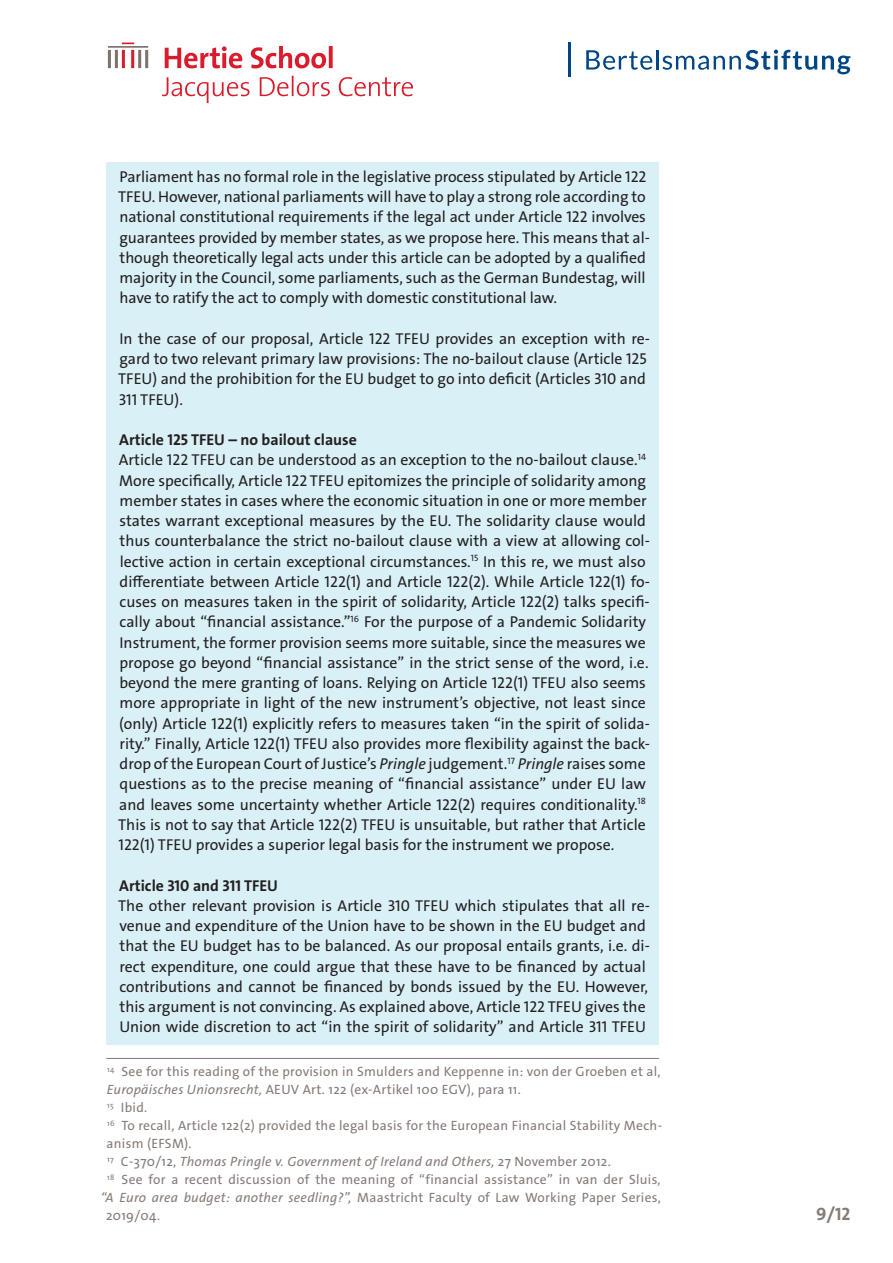
<style>
.page{position:relative;width:893px;height:1263px;background:#fff}
.page>*{position:absolute;margin:0;border:0;box-sizing:border-box;transform-origin:0 0}
.t1{font:700 18px "The Sans Os F";color:#867b76}
.t2{font:15.75px/20.2px "The Sans Os F";color:#231f20}
.t3{font:700 15.75px "The Sans Os F";color:#231f20}
.t4{font:13.5px "The Sans Os F";letter-spacing:.02em;color:#867b76}
.t5{font:italic 13.5px "The Sans Os F";letter-spacing:.02em;color:#867b76}
.s1{font-weight:700}
.s2{font-style:italic}
.s3{font-style:normal}
</style>
<div class="page">
<hr style="left:115px;top:50px;width:3px;height:18px;background:#7d726d">
<hr style="left:108px;top:50px;width:3px;height:18px;background:#7d726d">
<hr style="left:108px;top:46px;width:40px;height:2px;background:#7d726d">
<svg style="left:122px;top:43px;width:291px;height:60px"></svg>
<svg style="left:586px;top:50px;width:66px;height:20px"></svg>
<hr style="left:656px;top:50px;width:3px;height:20px;background:#004684">
<svg style="left:662px;top:50px;width:188px;height:24px"></svg>
<hr style="left:569px;top:43px;width:2px;height:34px;background:#004684">
<div style="left:106px;top:162px;width:553px;height:882px;background:#d9f0f7"></div>
<hr style="left:106px;top:1058px;width:553px;height:1px;background:#867b76">
<p class="t2" style="left:118px;top:166px;width:533px">Parliament has no formal role in the legislative process stipulated by Article 122<br>TFEU. However, national parliaments will have to play a strong role according to national constitutional requirements if the legal act under Article 122 involves guarantees provided by member states, as we propose here. This means that al&shy;though theoretically legal acts under this article can be adopted by a qualified majority in the Council, some parliaments, such as the German Bundestag, will have to ratify the act to comply with domestic constitutional law.</p>
<p class="t2" style="left:118px;top:328px;width:533px">In the case of our proposal, Article 122 TFEU provides an exception with re&shy;gard to two relevant primary law provisions: The no-bailout clause (Article 125<br>TFEU) and the prohibition for the EU budget to go into deficit (Articles 310 and 311 TFEU).</p>
<p class="t2" style="left:118px;top:430px;width:533px"><span class="s1">Article 125 TFEU – no bailout clause<br></span>Article 122 TFEU can be understood as an exception to the no-bailout clause.<sup>14<br></sup>More specifically, Article 122 TFEU epitomizes the principle of solidarity among member states in cases where the economic situation in one or more member states warrant exceptional measures by the EU. The solidarity clause would thus counterbalance the strict no-bailout clause with a view at allowing col&shy;lective action in certain exceptional circumstances.<sup>15</sup> In this re, we must also differentiate between Article 122(1) and Article 122(2). While Article 122(1) fo&shy;cuses on measures taken in the spirit of solidarity, Article 122(2) talks specifi&shy;cally about “financial assistance.”<sup>16</sup> For the purpose of a Pandemic Solidarity Instrument, the former provision seems more suitable, since the measures we propose go beyond “financial assistance” in the strict sense of the word, i.e. beyond the mere granting of loans. Relying on Article 122(1) TFEU also seems more appropriate in light of the new instrument’s objective, not least since (only) Article 122(1) explicitly refers to measures taken “in the spirit of solida&shy;rity.” Finally, Article 122(1) TFEU also provides more flexibility against the back&shy;drop of the European Court of Justice’s <span class="s2">Pringle</span> judgement.<sup>17</sup> <span class="s2">Pringle</span> raises some questions as to the precise meaning of “financial assistance” under EU law and leaves some uncertainty whether Article 122(2) requires conditionality.<sup>18<br></sup>This is not to say that Article 122(2) TFEU is unsuitable, but rather that Article 122(1) TFEU provides a superior legal basis for the instrument we propose.</p>
<p class="t3" style="left:119px;top:875px;width:160px">Article 310 and 311 TFEU</p>
<p class="t2" style="left:118px;top:895px;width:533px">The other relevant provision is Article 310 TFEU which stipulates that all re&shy;venue and expenditure of the Union have to be shown in the EU budget and that the EU budget has to be balanced. As our proposal entails grants, i.e. di&shy;rect expenditure, one could argue that these have to be financed by actual contributions and cannot be financed by bonds issued by the EU. However, this argument is not convincing. As explained above, Article 122 TFEU gives the Union wide discretion to act “in the spirit of solidarity” and Article 311 TFEU</p>
<p class="t4" style="left:107px;top:1063px;width:555px"><sup>14</sup> See for this reading of the provision in Smulders and Keppenne in: von der Groeben et al,</p>
<p class="t4" style="left:107px;top:1081px;width:416px"><span class="s2">Europäisches Unionsrecht,</span> AEUV Art. 122 (ex-Artikel 100 EGV), para 11.</p>
<p class="t4" style="left:107px;top:1099px;width:41px"><sup>15</sup> Ibid.</p>
<p class="t4" style="left:107px;top:1117px;width:556px"><sup>16</sup> To recall, Article 122(2) provided the legal basis for the European Financial Stability Mech-</p>
<p class="t4" style="left:107px;top:1135px;width:87px">anism (EFSM).</p>
<p class="t5" style="left:107px;top:1153px;width:505px"><sup>17</sup> <span class="s3">C-370/12,</span> Thomas Pringle v. Government of Ireland and Others, <span class="s3">27 November 2012.</span></p>
<p class="t4" style="left:107px;top:1171px;width:555px"><sup>18</sup> See for a recent discussion of the meaning of “financial assistance” in van der Sluis,</p>
<p class="t4" style="left:101px;top:1189px;width:561px"><span class="s2">“A Euro area budget: another seedling?”,</span> Maastricht Faculty of Law Working Paper Series,</p>
<p class="t4" style="left:106px;top:1207px;width:56px">2019/04.</p>
<p class="t1" style="left:816px;top:1203px;width:36px">9/12</p>
</div>
